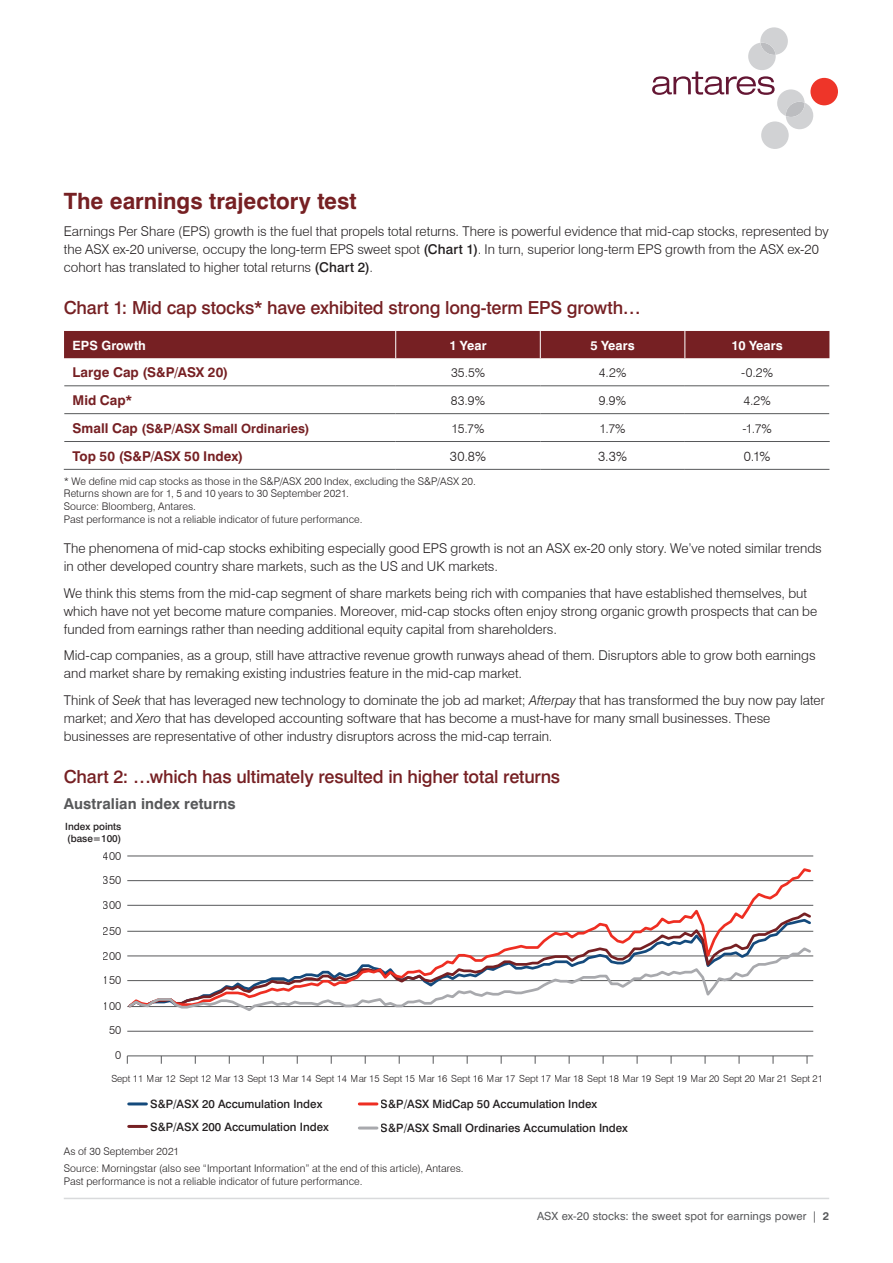
<style>
.page{position:relative;width:893px;height:1263px;background:#fff}
.page>*{position:absolute;margin:0;border:0;box-sizing:border-box;transform-origin:0 0}
.t1{font:700 22.5px "Swiss 721 BT";color:#762023}
.t2{font:500 18px "Swiss 721 BT";letter-spacing:-.01em;color:#762023}
.t3{font:700 15px "Swiss 721 BT";letter-spacing:.01em;color:#57585a}
.t4{font:300 13.5px/18px "Swiss 721 BT";color:#231f20}
.t5{font:700 13.5px "Swiss 721 BT";color:#762023}
.t6{font:300 12.75px "Swiss 721 BT";color:#231f20}
.t7{font:700 12.75px "Swiss 721 BT";letter-spacing:.005em;color:#762023}
.t8{font:700 12.75px "Swiss 721 BT";letter-spacing:.005em;color:#fff}
.t9{font:500 11.55px/22.5px "Swiss 721 BT";color:#231f20}
.t10{font:300 11.55px "Swiss 721 BT";color:#231f20}
.t11{font:11.25px "Swiss 721 BT";letter-spacing:.005em;color:#57585a}
.t12{font:300 10.5px/12.6px "Swiss 721 BT";letter-spacing:.01em;color:#231f20}
.t13{font:500 10.05px/12px "Swiss 721 BT";color:#231f20}
.t14{font:300 9.75px "Swiss 721 BT";letter-spacing:-.01em;color:#231f20}
.s1{font-weight:500}
.s2{font-size:13.5px}
.s3{font-style:italic}
.s4{font-weight:700}
</style>
<div class="page">
<hr style="left:64px;top:1198px;width:765px;height:1px;background:#d9dadc">
<div style="left:810px;top:78px;width:28px;height:28px;background:#ee3529;border-radius:50%"></div>
<div style="left:761px;top:121px;width:28px;height:28px;background:#d1d2d4;border-radius:50%"></div>
<svg style="left:652px;top:27px;width:161px;height:102px"></svg>
<div style="left:64px;top:331px;width:765px;height:27px;background:#762023"></div>
<hr style="left:64px;top:385px;width:332px;height:1px;background:#57585a">
<hr style="left:396px;top:385px;width:144px;height:1px;background:#57585a">
<hr style="left:540px;top:385px;width:145px;height:1px;background:#57585a">
<hr style="left:685px;top:385px;width:144px;height:1px;background:#57585a">
<hr style="left:64px;top:413px;width:332px;height:1px;background:#57585a">
<hr style="left:396px;top:413px;width:144px;height:1px;background:#57585a">
<hr style="left:540px;top:413px;width:145px;height:1px;background:#57585a">
<hr style="left:685px;top:413px;width:144px;height:1px;background:#57585a">
<hr style="left:64px;top:441px;width:332px;height:1px;background:#57585a">
<hr style="left:396px;top:441px;width:144px;height:1px;background:#57585a">
<hr style="left:540px;top:441px;width:145px;height:1px;background:#57585a">
<hr style="left:685px;top:441px;width:145px;height:1px;background:#57585a">
<hr style="left:64px;top:469px;width:332px;height:1px;background:#57585a">
<hr style="left:396px;top:469px;width:144px;height:1px;background:#57585a">
<hr style="left:540px;top:469px;width:145px;height:1px;background:#57585a">
<hr style="left:685px;top:469px;width:144px;height:1px;background:#57585a">
<hr style="left:127px;top:855px;width:686px;height:1px;background:#57585a">
<hr style="left:127px;top:1031px;width:686px;height:1px;background:#57585a">
<hr style="left:127px;top:1055px;width:686px;height:1px;background:#57585a">
<svg style="left:127px;top:868px;width:686px;height:77px"></svg>
<svg style="left:127px;top:945px;width:686px;height:66px"></svg>
<hr style="left:129px;top:1102px;width:17px;height:3px;background:#144a7c">
<hr style="left:129px;top:1125px;width:17px;height:3px;background:#762023">
<hr style="left:359px;top:1102px;width:18px;height:3px;background:#ee2e22">
<hr style="left:359px;top:1126px;width:18px;height:3px;background:#a8a9ad">
<h1 class="t1" style="left:64px;top:188px;width:294px">The earnings trajectory test</h1>
<p class="t4" style="left:64px;top:222px;width:766px">Earnings Per Share (EPS) growth is the fuel that propels total returns. There is powerful evidence that mid-cap stocks, represented by the ASX ex-20 universe, occupy the long-term EPS sweet spot <span class="s1">(Chart 1)</span>. In turn, superior long-term EPS growth from the ASX ex-20 cohort has translated to higher total returns <span class="s1">(Chart 2)</span>.</p>
<h2 class="t2" style="left:64px;top:297px;width:578px">Chart 1: Mid cap stocks* have exhibited strong long-term EPS growth…</h2>
<p class="t8" style="left:73px;top:337px;width:75px">EPS Growth</p>
<p class="t8" style="left:449px;top:337px;width:39px">1 Year</p>
<p class="t8" style="left:590px;top:337px;width:46px">5 Years</p>
<p class="t8" style="left:732px;top:337px;width:53px">10 Years</p>
<p class="t5" style="left:73px;top:364px;width:157px">Large Cap (S&amp;P/ASX 20)</p>
<p class="t6" style="left:451px;top:365px;width:35px">35.5%</p>
<p class="t6" style="left:599px;top:365px;width:29px">4.2%</p>
<p class="t6" style="left:741px;top:365px;width:34px">-0.2%</p>
<p class="t5" style="left:73px;top:392px;width:61px">Mid Cap*</p>
<p class="t6" style="left:451px;top:393px;width:36px">83.9%</p>
<p class="t6" style="left:599px;top:393px;width:29px">9.9%</p>
<p class="t6" style="left:743px;top:393px;width:29px">4.2%</p>
<p class="t7" style="left:73px;top:421px;width:238px"><span class="s2">Small Cap</span> (S&amp;P/ASX Small Ordinaries)</p>
<p class="t6" style="left:452px;top:421px;width:34px">15.7%</p>
<p class="t6" style="left:600px;top:421px;width:28px">1.7%</p>
<p class="t6" style="left:742px;top:421px;width:31px">-1.7%</p>
<p class="t5" style="left:73px;top:448px;width:172px">Top 50 (S&amp;P/ASX 50 Index)</p>
<p class="t4" style="left:450px;top:447px;width:38px">30.8%</p>
<p class="t4" style="left:598px;top:447px;width:30px">3.3%</p>
<p class="t4" style="left:744px;top:447px;width:28px">0.1%</p>
<p class="t12" style="left:64px;top:475px;width:414px">* We define mid cap stocks as those in the S&amp;P/ASX 200 Index, excluding the S&amp;P/ASX 20.<br>Returns shown are for 1, 5 and 10 years to 30 September 2021.<br>Source: Bloomberg, Antares.<br>Past performance is not a reliable indicator of future performance.</p>
<p class="t4" style="left:64px;top:539px;width:759px">The phenomena of mid-cap stocks exhibiting especially good EPS growth is not an ASX ex-20 only story. We’ve noted similar trends in other developed country share markets, such as the US and UK markets.</p>
<p class="t4" style="left:64px;top:584px;width:755px">We think this stems from the mid-cap segment of share markets being rich with companies that have established themselves, but which have not yet become mature companies. Moreover, mid-cap stocks often enjoy strong organic growth prospects that can be funded from earnings rather than needing additional equity capital from shareholders.</p>
<p class="t4" style="left:64px;top:646px;width:753px">Mid-cap companies, as a group, still have attractive revenue growth runways ahead of them. Disruptors able to grow both earnings and market share by remaking existing industries feature in the mid-cap market.</p>
<p class="t4" style="left:64px;top:691px;width:762px">Think of <span class="s3">Seek</span> that has leveraged new technology to dominate the job ad market; <span class="s3">Afterpay</span> that has transformed the buy now pay later market; and <span class="s3">Xero</span> that has developed accounting software that has become a must-have for many small businesses. These businesses are representative of other industry disruptors across the mid-cap terrain.</p>
<h2 class="t2" style="left:64px;top:765px;width:498px">Chart 2: …which has ultimately resulted in higher total returns</h2>
<p class="t3" style="left:64px;top:795px;width:173px">Australian index returns</p>
<p class="t13" style="left:65px;top:820px;width:58px">Index points (base=100)</p>
<p class="t10" style="left:103px;top:848px;width:20px">400</p>
<p class="t10" style="left:103px;top:873px;width:20px">350</p>
<p class="t10" style="left:103px;top:898px;width:20px">300</p>
<p class="t10" style="left:103px;top:924px;width:20px">250</p>
<p class="t10" style="left:103px;top:948px;width:20px">200</p>
<p class="t10" style="left:103px;top:972px;width:20px">150</p>
<p class="t10" style="left:103px;top:998px;width:20px">100</p>
<p class="t10" style="left:109px;top:1023px;width:14px">50</p>
<p class="t10" style="left:115px;top:1048px;width:8px">0</p>
<p class="t14" style="left:111px;top:1072px;width:713px">Sept 11 Mar 12 Sept 12 Mar 13 Sept 13 Mar 14 Sept 14 Mar 15 Sept 15 Mar 16 Sept 16 Mar 17 Sept 17 Mar 18 Sept 18 Mar 19 Sept 19 Mar 20 Sept 20 Mar 21 Sept 21</p>
<p class="t9" style="left:150px;top:1093px;width:180px">S&amp;P/ASX 20 Accumulation Index<br>S&amp;P/ASX 200 Accumulation Index</p>
<p class="t9" style="left:381px;top:1092px;width:249px;line-height:24px">S&amp;P/ASX MidCap 50 Accumulation Index<br>S&amp;P/ASX Small Ordinaries Accumulation Index</p>
<p class="t12" style="left:64px;top:1143px;width:401px;line-height:16.8px">As of 30 September 2021<br>Source: Morningstar (also see “Important Information” at the end of this article), Antares.</p>
<p class="t12" style="left:64px;top:1175px;width:300px">Past performance is not a reliable indicator of future performance.</p>
<p class="t11" style="left:537px;top:1209px;width:294px">ASX ex-20 stocks: the sweet spot for earnings power | <span class="s4">2</span></p>
</div>
